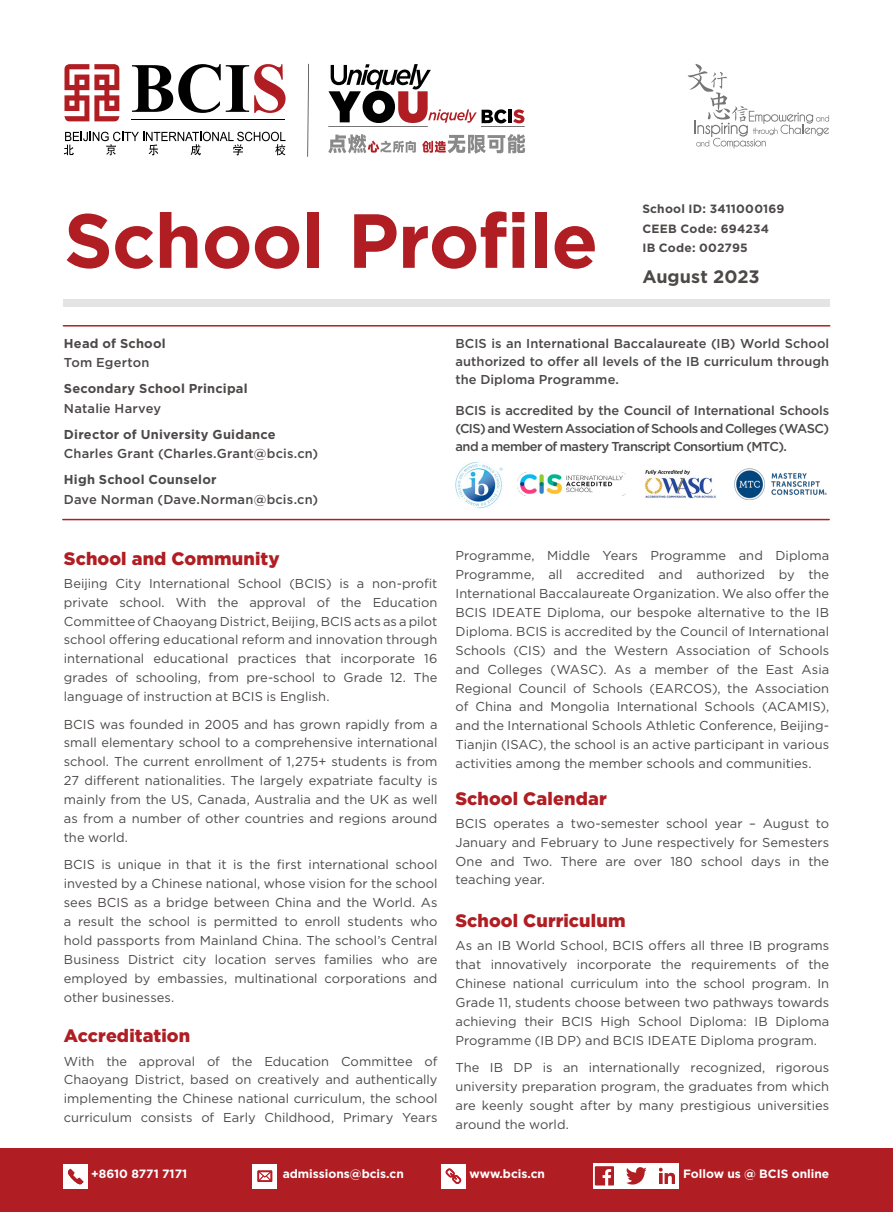
<style>
.page{position:relative;width:893px;height:1212px;background:#fff}
.page>*{position:absolute;margin:0;border:0;box-sizing:border-box;transform-origin:0 0}
.t1{font:700 76.5px "Gotham";letter-spacing:-.01em;color:#b01e23}
.t2{font:900 18px "Gotham";letter-spacing:.005em;color:#b01e23}
.t3{font:700 18px "Gotham";letter-spacing:.005em;color:#4c4948}
.t4{font:12.9px/18.9px "Gotham";letter-spacing:.005em;color:#4c4948;text-align:justify}
.t5{font:500 12.9px/18px "Gotham";letter-spacing:.005em;color:#4c4948;text-align:justify}
.t6{font:700 12.9px "Gotham";letter-spacing:.015em;color:#4c4948}
.t7{font:700 12px "Gotham";color:#fff}
.t8{font:700 12px/19.5px "Gotham";letter-spacing:.02em;color:#4c4948}
</style>
<div class="page">
<img style="left:644px;top:469px;width:72px;height:30px">
<img style="left:455px;top:462px;width:47px;height:47px">
<img style="left:517px;top:472px;width:109px;height:24px">
<hr style="left:63px;top:519px;width:766px;height:1px;background:#b01e23">
<hr style="left:63px;top:325px;width:767px;height:1px;background:#b01e23">
<div style="left:64px;top:299px;width:766px;height:8px;background:#e4e4e4"></div>
<svg style="left:688px;top:64px;width:141px;height:84px"></svg>
<div style="left:0;top:1148px;width:893px;height:64px;background:#b01e23"></div>
<div style="left:64px;top:1164px;width:24px;height:24px;background:#fff"></div>
<svg style="left:67px;top:1168px;width:17px;height:17px"></svg>
<div style="left:253px;top:1164px;width:24px;height:24px;background:#fff"></div>
<svg style="left:257px;top:1170px;width:15px;height:12px"></svg>
<div style="left:441px;top:1164px;width:25px;height:24px;background:#fff"></div>
<svg style="left:446px;top:1168px;width:15px;height:16px"></svg>
<div style="left:593px;top:1163px;width:85px;height:25px;background:#fff"></div>
<svg style="left:595px;top:1166px;width:19px;height:19px"></svg>
<svg style="left:626px;top:1167px;width:20px;height:17px"></svg>
<svg style="left:659px;top:1167px;width:16px;height:17px"></svg>
<img style="left:734px;top:469px;width:92px;height:30px">
<svg style="left:328px;top:64px;width:197px;height:63px"></svg>
<svg style="left:328px;top:134px;width:88px;height:19px"></svg>
<svg style="left:422px;top:134px;width:103px;height:20px"></svg>
<svg style="left:132px;top:64px;width:154px;height:49px"></svg>
<svg style="left:64px;top:64px;width:55px;height:57px"></svg>
<svg style="left:64px;top:132px;width:221px;height:23px"></svg>
<hr style="left:132px;top:120px;width:153px;height:1px;background:#000">
<hr style="left:307px;top:64px;width:2px;height:93px;background:#000">
<h1 class="t1" style="left:64px;top:196px;width:536px">School Profile</h1>
<p class="t8" style="left:642px;top:199px;width:144px">School ID: 3411000169<br>CEEB Code: 694234<br>IB Code: 002795</p>
<h2 class="t3" style="left:642px;top:266px;width:119px">August 2023</h2>
<p class="t6" style="left:64px;top:336px;width:103px">Head of School</p>
<p class="t5" style="left:64px;top:354px;width:87px">Tom Egerton</p>
<p class="t6" style="left:64px;top:381px;width:185px">Secondary School Principal</p>
<p class="t5" style="left:64px;top:399px;width:99px">Natalie Harvey</p>
<p class="t6" style="left:64px;top:427px;width:213px">Director of University Guidance</p>
<p class="t5" style="left:64px;top:444px;width:256px">Charles Grant (Charles.Grant@bcis.cn)</p>
<p class="t6" style="left:64px;top:472px;width:154px">High School Counselor</p>
<p class="t5" style="left:64px;top:490px;width:256px">Dave Norman (Dave.Norman@bcis.cn)</p>
<h2 class="t2" style="left:64px;top:546px;width:217px">School and Community</h2>
<p class="t4" style="left:64px;top:573px;width:375px">Beijing City International School (BCIS) is a non-profit private school. With the approval of the Education Committee of Chaoyang District, Beijing, BCIS acts as a pilot school offering educational reform and innovation through international educational practices that incorporate 16 grades of schooling, from pre-school to Grade 12. The language of instruction at BCIS is English.</p>
<p class="t4" style="left:64px;top:714px;width:375px">BCIS was founded in 2005 and has grown rapidly from a small elementary school to a comprehensive international school. The current enrollment of 1,275+ students is from 27 different nationalities. The largely expatriate faculty is mainly from the US, Canada, Australia and the UK as well as from a number of other countries and regions around the world.</p>
<p class="t4" style="left:64px;top:855px;width:375px">BCIS is unique in that it is the first international school invested by a Chinese national, whose vision for the school sees BCIS as a bridge between China and the World. As a result the school is permitted to enroll students who hold passports from Mainland China. The school’s Central Business District city location serves families who are employed by embassies, multinational corporations and other businesses.</p>
<h2 class="t2" style="left:64px;top:1023px;width:128px">Accreditation</h2>
<p class="t4" style="left:64px;top:1051px;width:375px">With the approval of the Education Committee of Chaoyang District, based on creatively and authentically implementing the Chinese national curriculum, the school curriculum consists of Early Childhood, Primary Years</p>
<p class="t5" style="left:455px;top:334px;width:375px">BCIS is an International Baccalaureate (IB) World School authorized to offer all levels of the IB curriculum through the Diploma Programme.</p>
<p class="t5" style="left:455px;top:401px;width:375px">BCIS is accredited by the Council of International Schools (CIS) and Western Association of Schools and Colleges (WASC) and a member of mastery Transcript Consortium (MTC).</p>
<p class="t4" style="left:455px;top:546px;width:375px">Programme, Middle Years Programme and Diploma Programme, all accredited and authorized by the International Baccalaureate Organization. We also offer the BCIS IDEATE Diploma, our bespoke alternative to the IB Diploma. BCIS is accredited by the Council of International Schools (CIS) and the Western Association of Schools and Colleges (WASC). As a member of the East Asia Regional Council of Schools (EARCOS), the Association of China and Mongolia International Schools (ACAMIS), and the International Schools Athletic Conference, Beijing-Tianjin (ISAC), the school is an active participant in various activities among the member schools and communities.</p>
<h2 class="t2" style="left:455px;top:786px;width:153px">School Calendar</h2>
<p class="t4" style="left:455px;top:813px;width:375px">BCIS operates a two-semester school year – August to January and February to June respectively for Semesters One and Two. There are over 180 school days in the teaching year.</p>
<h2 class="t2" style="left:455px;top:908px;width:171px">School Curriculum</h2>
<p class="t4" style="left:455px;top:936px;width:375px">As an IB World School, BCIS offers all three IB programs that innovatively incorporate the requirements of the Chinese national curriculum into the school program. In Grade 11, students choose between two pathways towards achieving their BCIS High School Diploma: IB Diploma Programme (IB DP) and BCIS IDEATE Diploma program.</p>
<p class="t4" style="left:455px;top:1057px;width:375px">The IB DP is an internationally recognized, rigorous university preparation program, the graduates from which are keenly sought after by many prestigious universities around the world.</p>
<p class="t7" style="left:91px;top:1166px;width:98px">+8610 8771 7171</p>
<p class="t7" style="left:283px;top:1166px;width:123px">admissions@bcis.cn</p>
<p class="t7" style="left:470px;top:1166px;width:77px">www.bcis.cn</p>
<p class="t7" style="left:683px;top:1166px;width:148px">Follow us @ BCIS online</p>
</div>
